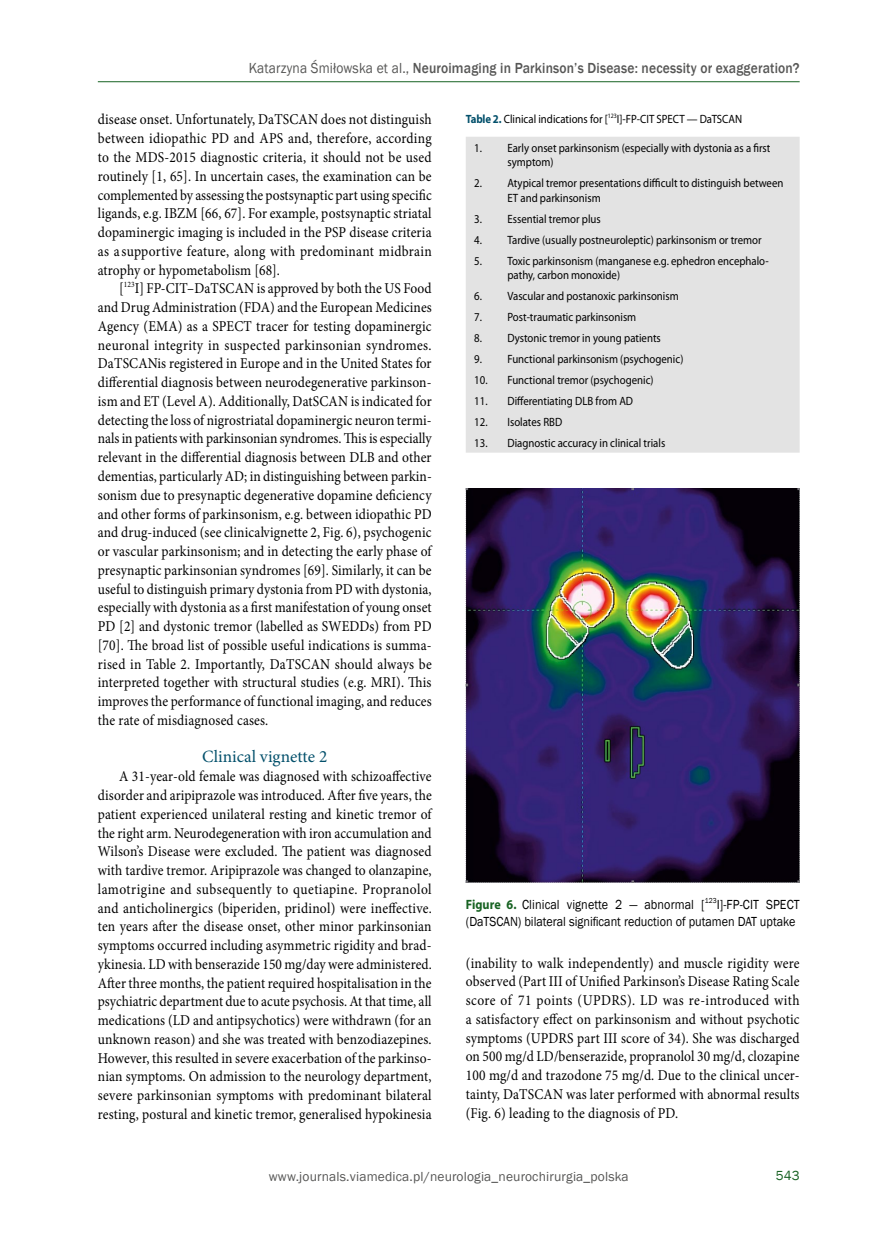
<style>
.page{position:relative;width:872px;height:1234px;background:#fff}
.page>*{position:absolute;margin:0;border:0;box-sizing:border-box;transform-origin:0 0}
.t1{font:17.25px "Minion Pro";color:#03506b}
.t2{font:15px/18.8px "Minion Pro";letter-spacing:.01em;color:#000;text-align:justify;scale:.9 1}
.t3{font:500 15px "Franklin Gothic";letter-spacing:.01em;color:#575756;scale:.9 1}
.t4{font:13.5px/17.2px "Franklin Gothic";color:#000;scale:.9 1}
.t5{font:13.5px "Franklin Gothic";letter-spacing:.01em;color:#575756}
.t6{font:13.5px "Franklin Gothic";color:#176222}
.t7{font:12px/14.7px "Myriad Pro";color:#000;scale:.9 1}
.t8{font:8.25px "Minion Pro";color:#000;scale:.9 1}
.t9{font:7.35px "Franklin Gothic";color:#000;scale:.9 1}
.s1{font-weight:400}
.s2{font-weight:700;color:#03506b}
.s3{font-family:"Myriad Pro";font-weight:700;color:#176222}
</style>
<div class="page">
<hr style="left:98px;top:81px;width:701px;height:1px;background:#176222">
<img style="left:466px;top:488px;width:333px;height:394px">
<div style="left:466px;top:137px;width:333px;height:315px;background:#e3e3e3"></div>
<p class="t3" style="left:249px;top:59px;width:613px"><span class="s1">Katarzyna Śmiłowska et al.,</span> Neuroimaging in Parkinson’s Disease: necessity or exaggeration?</p>
<p class="t2" style="left:98px;top:110px;width:372px">disease onset. Unfortunately, DaTSCAN does not distinguish</p>
<p class="t2" style="left:98px;top:129px;width:372px">between idiopathic PD and APS and, therefore, according</p>
<p class="t2" style="left:98px;top:148px;width:372px">to the MDS-2015 diagnostic criteria, it should not be used</p>
<p class="t2" style="left:98px;top:167px;width:372px">routinely [1, 65]. In uncertain cases, the examination can be</p>
<p class="t2" style="left:98px;top:185px;width:372px">complemented by assessing the postsynaptic part using specific</p>
<p class="t2" style="left:98px;top:204px;width:372px">ligands, e.g. IBZM [66, 67]. For example, postsynaptic striatal</p>
<p class="t2" style="left:98px;top:223px;width:372px">dopaminergic imaging is included in the PSP disease criteria</p>
<p class="t2" style="left:98px;top:242px;width:372px">as a supportive feature, along with predominant midbrain</p>
<p class="t2" style="left:98px;top:260px;width:204px">atrophy or hypometabolism [68].</p>
<p class="t2" style="left:119px;top:279px;width:7px">[</p>
<p class="t8" style="left:124px;top:278px;width:14px">123</p>
<p class="t7" style="left:466px;top:112px;width:309px"><span class="s2">Table 2.</span> Clinical indications for [<sup>123</sup>I]-FP-CIT SPECT — DaTSCAN</p>
<p class="t7" style="left:507px;top:140px;width:294px;text-indent:-33px">1. Early onset parkinsonism (especially with dystonia as a first symptom)</p>
<p class="t7" style="left:507px;top:176px;width:308px;text-indent:-33px">2. Atypical tremor presentations difficult to distinguish between<br>ET and parkinsonism</p>
<p class="t7" style="left:474px;top:212px;width:142px">3. Essential tremor plus</p>
<p class="t7" style="left:474px;top:232px;width:321px">4. Tardive (usually postneuroleptic) parkinsonism or tremor</p>
<p class="t7" style="left:507px;top:253px;width:292px;text-indent:-33px">5. Toxic parkinsonism (manganese e.g. ephedron encephalo&shy;pathy, carbon monoxide)</p>
<p class="t7" style="left:474px;top:289px;width:229px">6. Vascular and postanoxic parkinsonism</p>
<p class="t7" style="left:474px;top:310px;width:181px">7. Post-traumatic parkinsonism</p>
<p class="t7" style="left:474px;top:331px;width:209px">8. Dystonic tremor in young patients</p>
<p class="t7" style="left:474px;top:352px;width:234px">9. Functional parkinsonism (psychogenic)</p>
<p class="t7" style="left:474px;top:373px;width:201px">10. Functional tremor (psychogenic)</p>
<p class="t7" style="left:474px;top:393px;width:178px">11. Differentiating DLB from AD</p>
<p class="t7" style="left:474px;top:414px;width:99px">12. Isolates RBD</p>
<p class="t7" style="left:474px;top:435px;width:214px">13. Diagnostic accuracy in clinical trials</p>
<p class="t2" style="left:98px;top:279px;width:372px;text-indent:37px">I] FP-CIT–DaTSCAN is approved by both the US Food and Drug Administration (FDA) and the European Medicines Agency (EMA) as a SPECT tracer for testing dopaminergic neuronal integrity in suspected parkinsonian syndromes.<br>DaTSCAN is registered in Europe and in the United States for differential diagnosis between neurodegenerative parkinson&shy;ism and ET (Level A). Additionally, DatSCAN is indicated for detecting the loss of nigrostriatal dopaminergic neuron termi&shy;nals in patients with parkinsonian syndromes. This is especially relevant in the differential diagnosis between DLB and other dementias, particularly AD; in distinguishing between parkin&shy;sonism due to presynaptic degenerative dopamine deficiency and other forms of parkinsonism, e.g. between idiopathic PD and drug-induced (see clinical vignette 2, Fig. 6), psychogenic or vascular parkinsonism; and in detecting the early phase of presynaptic parkinsonian syndromes [69]. Similarly, it can be useful to distinguish primary dystonia from PD with dystonia, especially with dystonia as a first manifestation of young onset PD [2] and dystonic tremor (labelled as SWEDDs) from PD [70]. The broad list of possible useful indications is summa&shy;rised in Table 2. Importantly, DaTSCAN should always be interpreted together with structural studies (e.g. MRI). This improves the performance of functional imaging, and reduces the rate of misdiagnosed cases.</p>
<p class="t1" style="left:202px;top:745px;width:127px">Clinical vignette 2</p>
<p class="t2" style="left:98px;top:767px;width:372px;text-indent:21px">A 31-year-old female was diagnosed with schizoaffective disorder and aripiprazole was introduced. After five years, the patient experienced unilateral resting and kinetic tremor of the right arm. Neurodegeneration with iron accumulation and Wilson’s Disease were excluded. The patient was diagnosed with tardive tremor. Aripiprazole was changed to olanzapine, lamotrigine and subsequently to quetiapine. Propranolol and anticholinergics (biperiden, pridinol) were ineffective. ten years after the disease onset, other minor parkinsonian symptoms occurred including asymmetric rigidity and brad&shy;ykinesia. LD with benserazide 150 mg/day were administered.<br>After three months, the patient required hospitalisation in the psychiatric department due to acute psychosis. At that time, all medications (LD and antipsychotics) were withdrawn (for an unknown reason) and she was treated with benzodiazepines.<br>However, this resulted in severe exacerbation of the parkinso&shy;nian symptoms. On admission to the neurology department, severe parkinsonian symptoms with predominant bilateral resting, postural and kinetic tremor, generalised hypokinesia</p>
<p class="t4" style="left:466px;top:896px;width:267px"><span class="s3">Figure 6.</span> Clinical vignette 2 — abnormal [</p>
<p class="t9" style="left:705px;top:895px;width:15px">123</p>
<p class="t4" style="left:466px;top:896px;width:372px;text-indent:251px">I]-FP-CIT SPECT (DaTSCAN) bilateral significant reduction of putamen DAT uptake</p>
<p class="t2" style="left:466px;top:953px;width:372px">(inability to walk independently) and muscle rigidity were observed (Part III of Unified Parkinson’s Disease Rating Scale score of 71 points (UPDRS). LD was re-introduced with a satisfactory effect on parkinsonism and without psychotic symptoms (UPDRS part III score of 34). She was discharged on 500 mg/d LD/benserazide, propranolol 30 mg/d, clozapine 100 mg/d and trazodone 75 mg/d. Due to the clinical uncer&shy;tainty, DaTSCAN was later performed with abnormal results (Fig. 6) leading to the diagnosis of PD.</p>
<p class="t5" style="left:269px;top:1168px;width:361px">www.journals.viamedica.pl/neurologia_neurochirurgia_polska</p>
<p class="t6" style="left:776px;top:1166px;width:25px">543</p>
</div>
